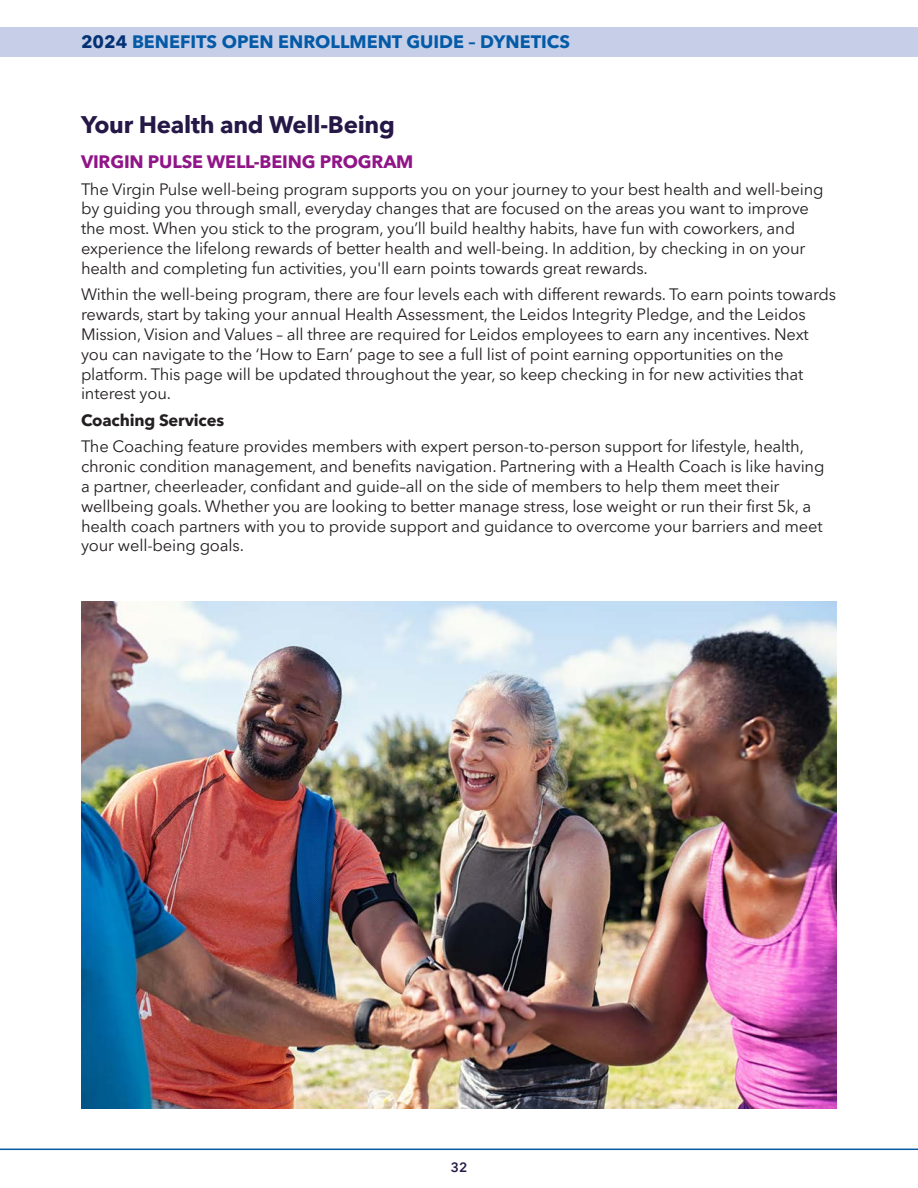
<style>
.page{position:relative;width:918px;height:1188px;background:#fff}
.page>*{position:absolute;margin:0;border:0;box-sizing:border-box;transform-origin:0 0}
.First_Subhead{font:700 24px "Avenir Next LT Pro";letter-spacing:-.01em;color:#251846}
.t1{font:700 18px "Avenir Next LT Pro";color:#045aa7}
.Second_subhead{font:700 18px "Avenir Next LT Pro";letter-spacing:-.01em;color:#901588}
.Body_copy{font:16.5px/19.8px "Avenir Next LT Pro";letter-spacing:-.01em;color:#231f20}
.Body_copy-2{font:700 16.5px "Avenir Next LT Pro";letter-spacing:-.01em;color:#231f20}
.t2{font:600 13.5px "Avenir Next LT Pro";color:#251846}
.s1{color:#043174}
</style>
<div class="page">
<svg style="left:0;top:1149px;width:918px;height:2px"></svg>
<div style="left:0;top:27px;width:918px;height:29px;background:#c6cfe7"></div>
<img style="left:81px;top:602px;width:756px;height:506px">
<p class="t1" style="left:81px;top:31px;width:491px"><span class="s1">2024</span> BENEFITS OPEN ENROLLMENT GUIDE – DYNETICS</p>
<p class="First_Subhead" style="left:81px;top:110px;width:315px">Your Health and Well-Being</p>
<p class="Second_subhead" style="left:81px;top:151px;width:334px">VIRGIN PULSE WELL-BEING PROGRAM</p>
<p class="Body_copy" style="left:81px;top:179px;width:744px">The Virgin Pulse well-being program supports you on your journey to your best health and well-being by guiding you through small, everyday changes that are focused on the areas you want to improve the most. When you stick to the program, you’ll build healthy habits, have fun with coworkers, and experience the lifelong rewards of better health and well-being. In addition, by checking in on your health and completing fun activities, you'll earn points towards great rewards.</p>
<p class="Body_copy" style="left:81px;top:285px;width:757px">Within the well-being program, there are four levels each with different rewards. To earn points towards rewards, start by taking your annual Health Assessment, the Leidos Integrity Pledge, and the Leidos Mission, Vision and Values – all three are required for Leidos employees to earn any incentives. Next you can navigate to the ‘How to Earn’ page to see a full list of point earning opportunities on the platform. This page will be updated throughout the year, so keep checking in for new activities that interest you.</p>
<p class="Body_copy-2" style="left:81px;top:410px;width:145px">Coaching Services</p>
<p class="Body_copy" style="left:81px;top:437px;width:745px">The Coaching feature provides members with expert person-to-person support for lifestyle, health, chronic condition management, and benefits navigation. Partnering with a Health Coach is like having a partner, cheerleader, confidant and guide–all on the side of members to help them meet their wellbeing goals. Whether you are looking to better manage stress, lose weight or run their first 5k, a health coach partners with you to provide support and guidance to overcome your barriers and meet your well-being goals.</p>
<p class="t2" style="left:451px;top:1159px;width:18px">32</p>
</div>
